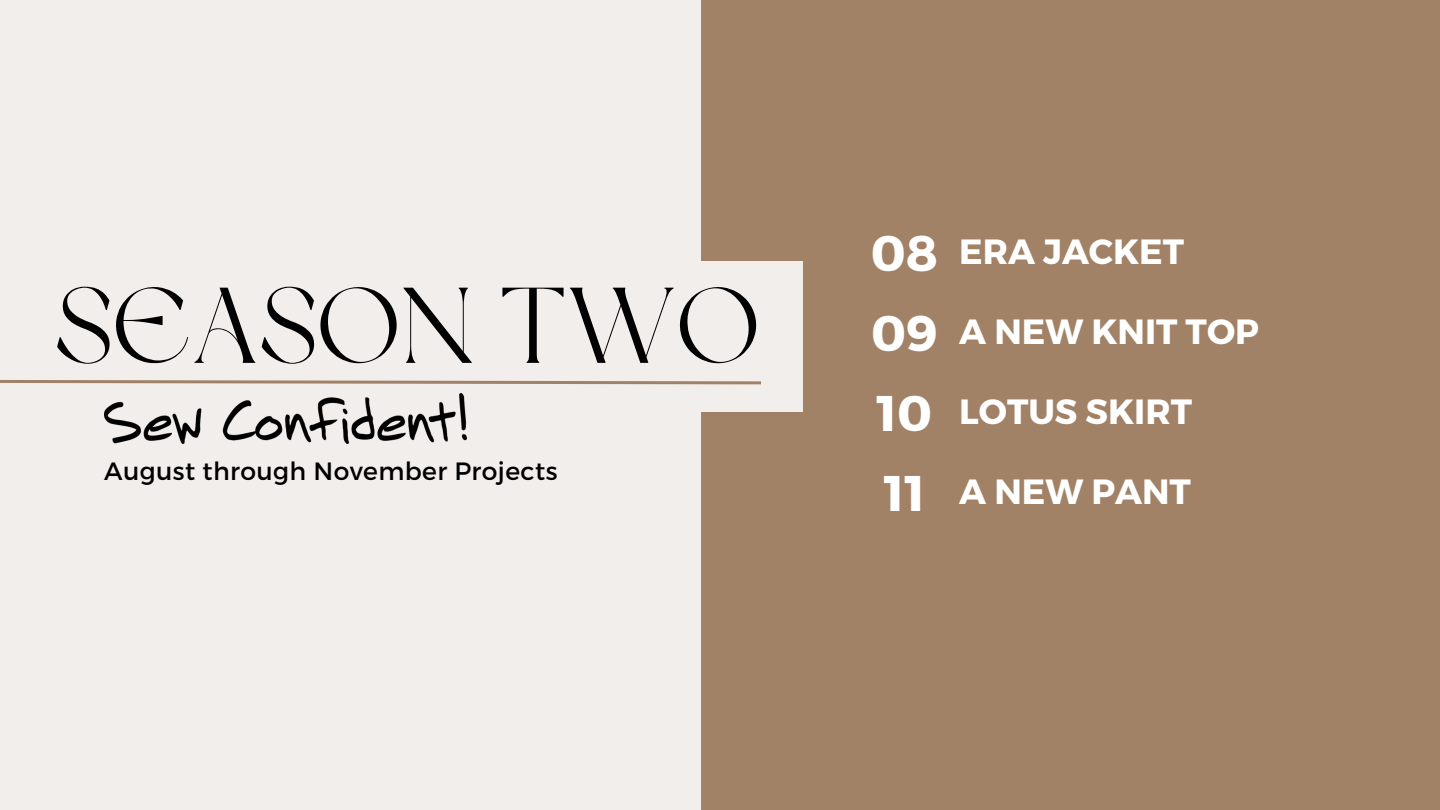
<style>
.page{position:relative;width:1440px;height:810px;background:#f1eeeb}
.page>*{position:absolute;margin:0;border:0;box-sizing:border-box;transform-origin:0 0}
.t1{font:107.2px "Dream Avenue";color:#000}
.t2{font:700 50px "Montserrat";color:#fff}
.t3{font:700 35px "Montserrat";color:#fff}
.t4{font:25px "Montserrat";letter-spacing:.015em;color:#000}
</style>
<div class="page">
<div style="left:702px;top:0;width:738px;height:810px;background:#a28267"></div>
<div style="left:11px;top:261px;width:791px;height:150px;background:#f1eeeb"></div>
<img style="left:104px;top:393px;width:362px;height:51px">
<svg style="left:0;top:380px;width:761px;height:5px"></svg>
<p class="t1" style="left:54px;top:282px;width:707px">SEASON TWO</p>
<p class="t4" style="left:104px;top:455px;width:455px">August through November Projects</p>
<p class="t2" style="left:871px;top:221px;width:69px">08</p>
<p class="t3" style="left:959px;top:229px;width:227px">ERA JACKET</p>
<h2 class="t2" style="left:871px;top:301px;width:68px">09</h2>
<h2 class="t3" style="left:959px;top:309px;width:301px">A NEW KNIT TOP</h2>
<h2 class="t2" style="left:877px;top:381px;width:57px">10</h2>
<h2 class="t3" style="left:959px;top:389px;width:234px">LOTUS SKIRT</h2>
<h1 class="t2" style="left:884px;top:460px;width:43px">11</h1>
<p class="t3" style="left:959px;top:469px;width:233px">A NEW PANT</p>
</div>
